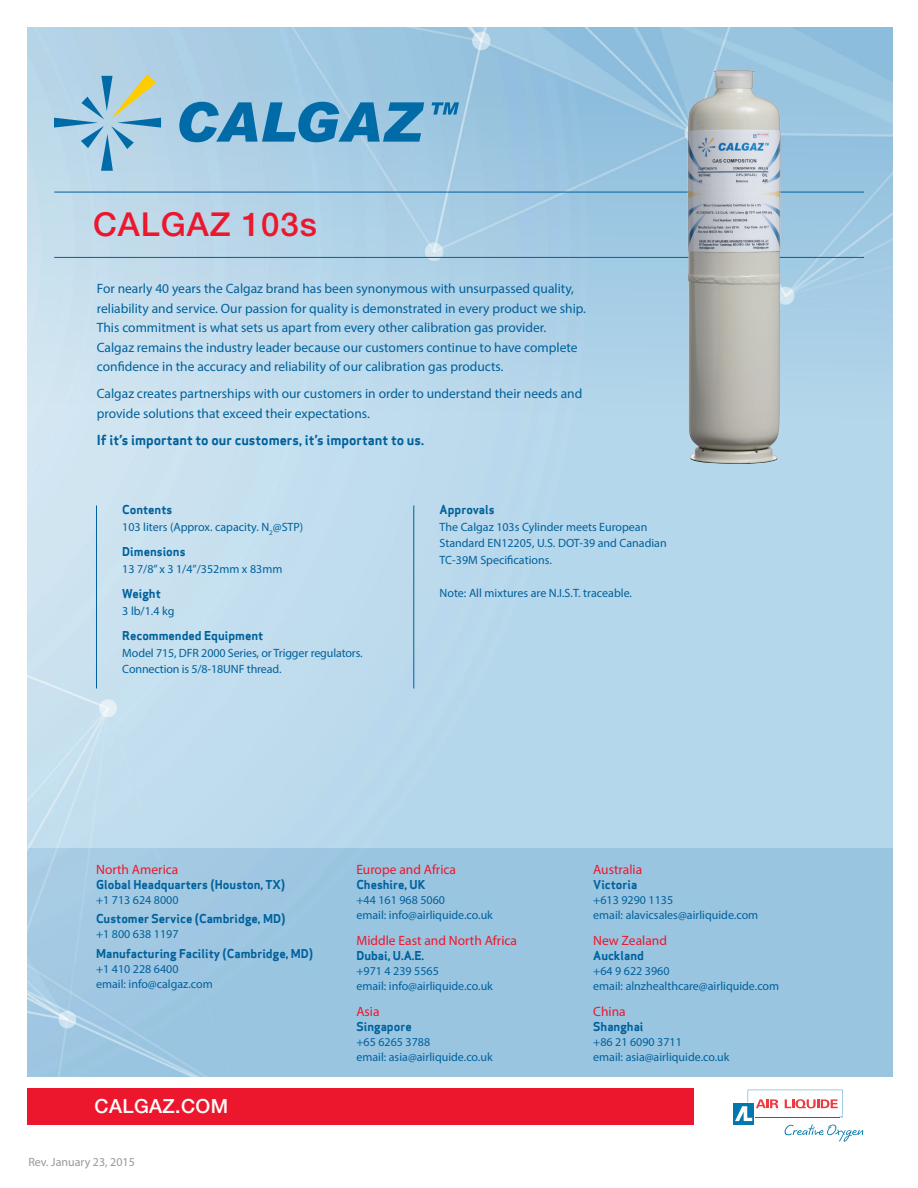
<style>
.page{position:relative;width:918px;height:1188px;background:#fff}
.page>*{position:absolute;margin:0;border:0;box-sizing:border-box;transform-origin:0 0}
.t1{font:500 33px "Helvetica Neue LT Std";letter-spacing:.03em;color:#ec172d}
.t2{font:500 19.5px "Helvetica Neue LT Std";letter-spacing:.02em;color:#fff}
.t3{font:13.5px/19.5px "Myriad Pro";color:#00619c}
.t4{font:13.5px "Myriad Pro";color:#ec172d}
.t5{font:13.5px "Apex Sans Bold T";color:#00619c}
.t6{font:12px/15px "Myriad Pro";color:#00619c}
.t7{font:12px/15px "Apex Sans Bold T";color:#00619c}
.t8{font:12px "Myriad Pro";color:#9b9794}
.s1{font-family:"Myriad Pro"}
.s2{font-family:"Apex Sans Bold T"}
</style>
<div class="page">
<img style="left:28px;top:451px;width:864px;height:398px">
<img style="left:28px;top:28px;width:864px;height:423px">
<hr style="left:54px;top:192px;width:810px;height:1px;background:#00619c">
<hr style="left:54px;top:257px;width:810px;height:1px;background:#00619c">
<div style="left:28px;top:1088px;width:666px;height:37px;background:#ec172d"></div>
<svg style="left:733px;top:1089px;width:130px;height:53px"></svg>
<svg style="left:54px;top:74px;width:107px;height:97px;background:#a4c8d7"></svg>
<svg style="left:179px;top:102px;width:245px;height:40px;background:#4c97c2"></svg>
<svg style="left:432px;top:102px;width:27px;height:13px"></svg>
<img style="left:28px;top:849px;width:864px;height:228px">
<hr style="left:96px;top:505px;width:1px;height:183px;background:#00619c">
<img style="left:676px;top:63px;width:119px;height:409px">
<hr style="left:413px;top:505px;width:1px;height:183px;background:#00619c">
<p class="t1" style="left:93px;top:205px;width:225px">CALGAZ 103s</p>
<p class="t3" style="left:97px;top:279px;width:491px">For nearly 40 years the Calgaz brand has been synonymous with unsurpassed quality, reliability and service. Our passion for quality is demonstrated in every product we ship.<br>This commitment is what sets us apart from every other calibration gas provider.</p>
<p class="t3" style="left:97px;top:337px;width:482px">Calgaz remains the industry leader because our customers continue to have complete confidence in the accuracy and reliability of our calibration gas products.</p>
<p class="t3" style="left:97px;top:384px;width:487px">Calgaz creates partnerships with our customers in order to understand their needs and provide solutions that exceed their expectations.</p>
<p class="t5" style="left:97px;top:431px;width:329px">If it’s important to our customers, it’s important to us.</p>
<p class="t7" style="left:122px;top:502px;width:52px">Contents</p>
<p class="t6" style="left:122px;top:519px;width:183px">103 liters (Approx. capacity. N<sub>2</sub>@STP)</p>
<p class="t7" style="left:122px;top:544px;width:65px">Dimensions</p>
<p class="t6" style="left:122px;top:561px;width:162px">13 7/8” x 3 1/4”/352mm x 83mm</p>
<p class="t7" style="left:122px;top:586px;width:40px">Weight</p>
<p class="t6" style="left:122px;top:603px;width:54px">3 lb/1.4 kg</p>
<p class="t7" style="left:122px;top:628px;width:142px">Recommended Equipment</p>
<p class="t6" style="left:122px;top:645px;width:242px">Model 715, DFR 2000 Series, or Trigger regulators.</p>
<p class="t6" style="left:122px;top:662px;width:161px">Connection is 5/8-18UNF thread.</p>
<p class="t7" style="left:440px;top:502px;width:57px">Approvals</p>
<p class="t6" style="left:440px;top:518px;width:229px;line-height:16.5px">The Calgaz 103s Cylinder meets European<br>Standard EN12205, U.S. DOT-39 and Canadian<br>TC-39M Specifications.</p>
<p class="t6" style="left:440px;top:585px;width:194px">Note: All mixtures are N.I.S.T. traceable.</p>
<p class="t4" style="left:96px;top:861px;width:84px">North America</p>
<p class="t7" style="left:96px;top:877px;width:191px">Global Headquarters (Houston, TX) <span class="s1">+1 713 624 8000</span></p>
<p class="t7" style="left:96px;top:911px;width:191px">Customer Service (Cambridge, MD) <span class="s1">+1 800 638 1197</span></p>
<p class="t7" style="left:96px;top:946px;width:219px">Manufacturing Facility (Cambridge, MD) <span class="s1">+1 410 228 6400<br>email: info@calgaz.com</span></p>
<p class="t2" style="left:95px;top:1094px;width:135px">CALGAZ.COM</p>
<p class="t8" style="left:28px;top:1155px;width:108px">Rev. January 23, 2015</p>
<p class="t4" style="left:356px;top:861px;width:101px">Europe and Africa</p>
<p class="t6" style="left:356px;top:877px;width:138px"><span class="s2">Cheshire, UK<br></span>+44 161 968 5060<br>email: info@airliquide.co.uk</p>
<p class="t4" style="left:356px;top:932px;width:162px">Middle East and North Africa</p>
<p class="t6" style="left:356px;top:948px;width:138px"><span class="s2">Dubai, U.A.E.<br></span>+971 4 239 5565<br>email: info@airliquide.co.uk</p>
<p class="t4" style="left:356px;top:1003px;width:25px">Asia</p>
<p class="t6" style="left:356px;top:1019px;width:138px"><span class="s2">Singapore<br></span>+65 6265 3788<br>email: asia@airliquide.co.uk</p>
<p class="t4" style="left:593px;top:861px;width:51px">Australia</p>
<p class="t6" style="left:593px;top:877px;width:167px"><span class="s2">Victoria<br></span>+613 9290 1135<br>email: alavicsales@airliquide.com</p>
<p class="t4" style="left:593px;top:932px;width:75px">New Zealand</p>
<p class="t6" style="left:593px;top:948px;width:188px"><span class="s2">Auckland<br></span>+64 9 622 3960<br>email: alnzhealthcare@airliquide.com</p>
<p class="t4" style="left:593px;top:1003px;width:34px">China</p>
<p class="t6" style="left:593px;top:1019px;width:138px"><span class="s2">Shanghai<br></span>+86 21 6090 3711<br>email: asia@airliquide.co.uk</p>
</div>
